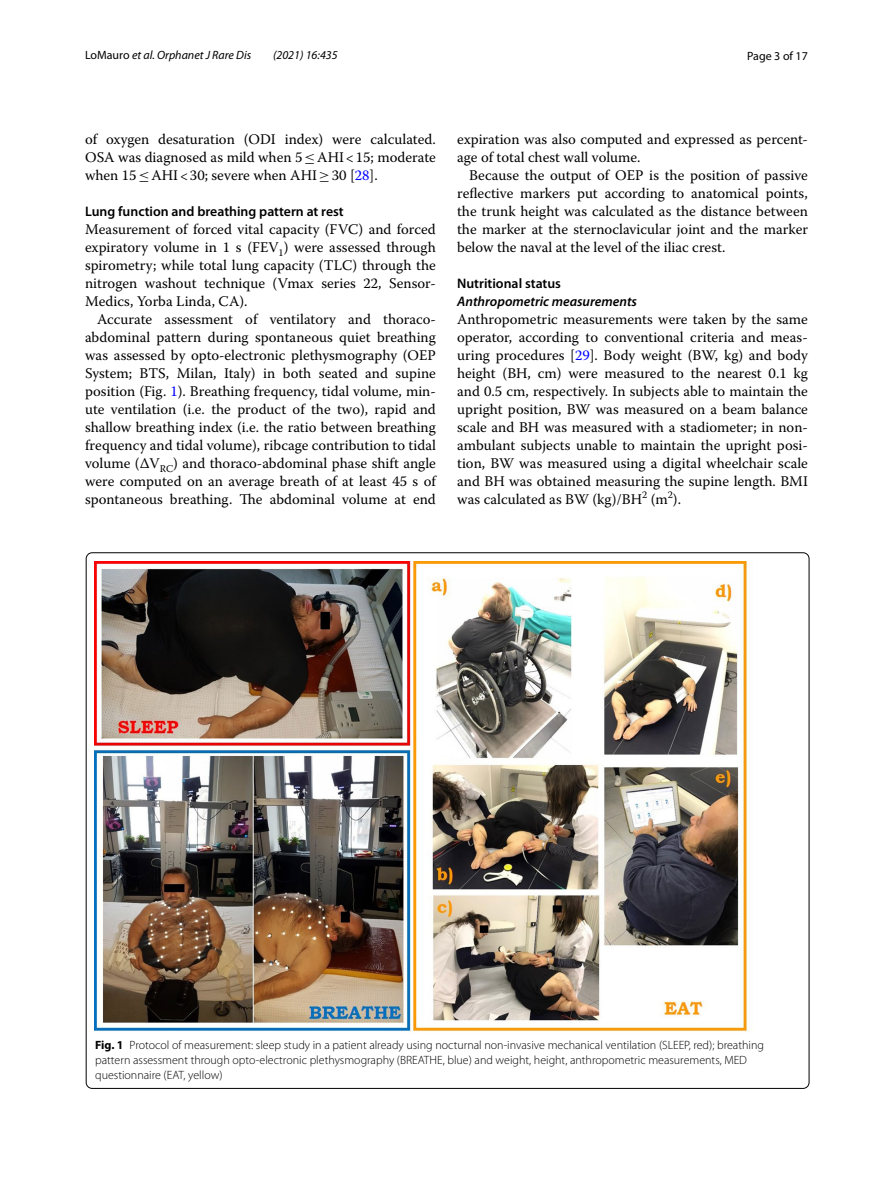
<style>
.page{position:relative;width:893px;height:1187px;background:#fff}
.page>*{position:absolute;margin:0;border:0;box-sizing:border-box;transform-origin:0 0}
.t1{font:14.7px/18px "Warnock Pro";color:#000;text-align:justify}
.t2{font:600 13.8px "Myriad Pro";color:#000}
.t3{font:italic 600 13.8px "Myriad Pro";color:#000}
.t4{font:300 12px/15px "Myriad Pro";color:#000}
.t5{font:italic 12px "Myriad Pro";color:#000}
.t6{font:12px "Myriad Pro";color:#000}
.s1{font-style:normal}
.s2{font-family:"MTSY"}
.s3{color:#00f}
.s4{font-weight:700}
</style>
<div class="page">
<img style="left:95px;top:561px;width:654px;height:472px">
<p class="t5" style="left:85px;top:48px;width:168px"><span class="s1">LoMauro</span> et al. Orphanet J Rare Dis</p>
<p class="t5" style="left:273px;top:48px;width:66px">(2021) 16:435</p>
<p class="t6" style="left:747px;top:48px;width:62px">Page 3 of 17</p>
<p class="t1" style="left:85px;top:130px;width:352px">of oxygen desaturation (ODI index) were calculated.<br>OSA was diagnosed as mild when 5<span class="s2">≤</span>AHI&lt;15; moderate when 15<span class="s2">≤</span>AHI&lt;30; severe when AHI<span class="s2">≥</span>30 [<span class="s3">28</span>].</p>
<p class="t2" style="left:85px;top:202px;width:260px">Lung function and breathing pattern at rest</p>
<p class="t1" style="left:85px;top:220px;width:352px">Measurement of forced vital capacity (FVC) and forced expiratory volume in 1 s (FEV<sub>1</sub>) were assessed through spirometry; while total lung capacity (TLC) through the nitrogen washout technique (Vmax series 22, Sensor-Medics, Yorba Linda, CA).</p>
<p class="t1" style="left:85px;top:310px;width:352px;text-indent:12px">Accurate assessment of ventilatory and thoraco&shy;abdominal pattern during spontaneous quiet breathing was assessed by opto-electronic plethysmography (OEP System; BTS, Milan, Italy) in both seated and supine position (Fig. <span class="s3">1</span>). Breathing frequency, tidal volume, min&shy;ute ventilation (i.e. the product of the two), rapid and shallow breathing index (i.e. the ratio between breathing frequency and tidal volume), ribcage contribution to tidal volume (ΔV<sub>RC</sub>) and thoraco-abdominal phase shift angle were computed on an average breath of at least 45 s of spontaneous breathing. The abdominal volume at end</p>
<p class="t1" style="left:457px;top:130px;width:352px">expiration was also computed and expressed as percent&shy;age of total chest wall volume.</p>
<p class="t1" style="left:457px;top:166px;width:352px;text-indent:12px">Because the output of OEP is the position of passive reflective markers put according to anatomical points, the trunk height was calculated as the distance between the marker at the sternoclavicular joint and the marker below the naval at the level of the iliac crest.</p>
<p class="t2" style="left:457px;top:274px;width:105px">Nutritional status</p>
<p class="t3" style="left:457px;top:292px;width:181px">Anthropometric measurements</p>
<p class="t1" style="left:457px;top:310px;width:352px">Anthropometric measurements were taken by the same operator, according to conventional criteria and meas&shy;uring procedures [<span class="s3">29</span>]. Body weight (BW, kg) and body height (BH, cm) were measured to the nearest 0.1 kg and 0.5 cm, respectively. In subjects able to maintain the upright position, BW was measured on a beam balance scale and BH was measured with a stadiometer; in non&shy;ambulant subjects unable to maintain the upright posi&shy;tion, BW was measured using a digital wheelchair scale and BH was obtained measuring the supine length. BMI was calculated as BW (kg)/BH<sup>2</sup> (m<sup>2</sup>).</p>
<p class="t4" style="left:95px;top:1037px;width:670px"><span class="s4">Fig. 1</span> Protocol of measurement: sleep study in a patient already using nocturnal non-invasive mechanical ventilation (SLEEP, red); breathing pattern assessment through opto-electronic plethysmography (BREATHE, blue) and weight, height, anthropometric measurements, MED questionnaire (EAT, yellow)</p>
</div>
